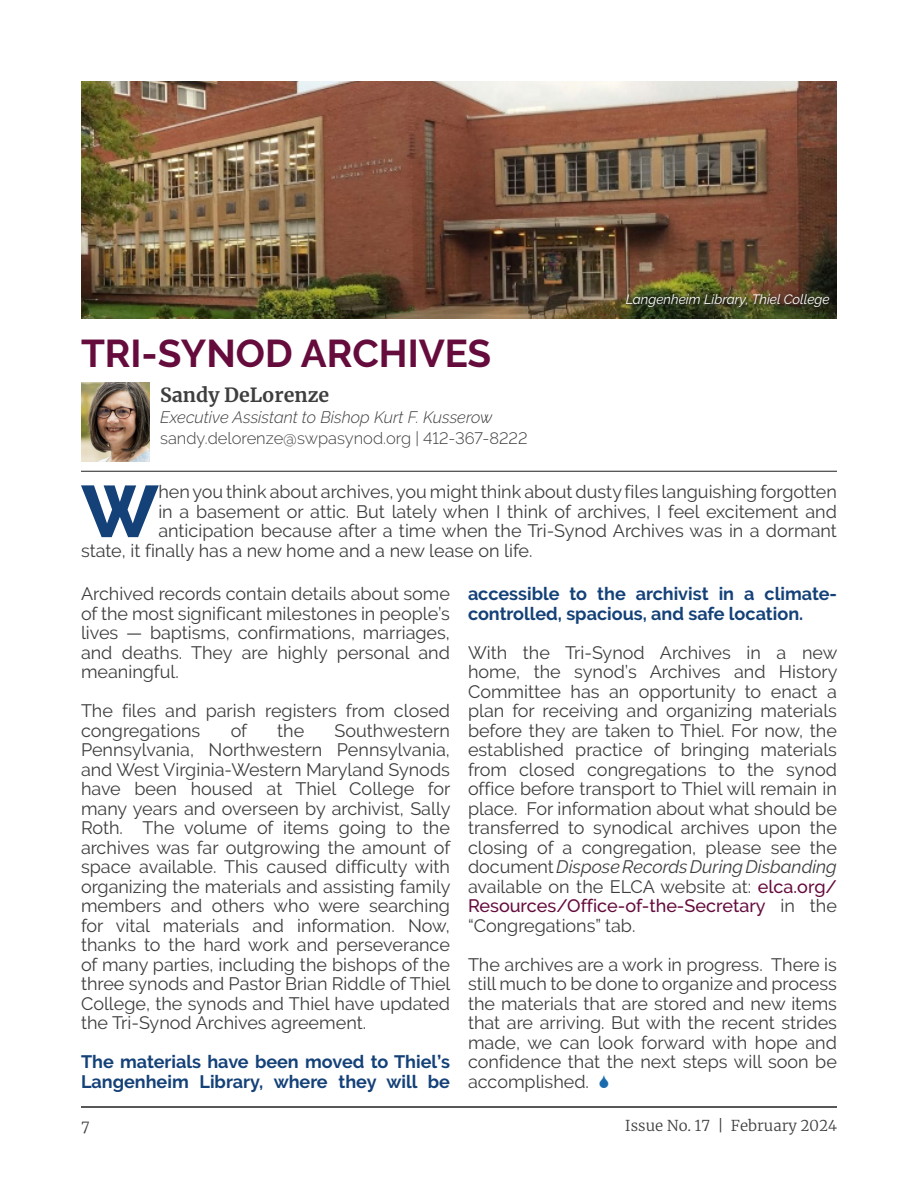
<style>
.page{position:relative;width:918px;height:1188px;background:#fff}
.page>*{position:absolute;margin:0;border:0;box-sizing:border-box;transform-origin:0 0}
.Body_Copy{font:800 72.9px "Raleway";color:#144178}
.Paragraph_Style_1{font:700 38.7px "Raleway";color:#650c3d}
.Body_Copy-2{font:700 19.5px "Merriweather";color:#3e3e3f}
.Body_Copy-3{font:18px/19.5px "Raleway";color:#3e3e3f;text-align:justify}
.Body_Copy-4{font:700 18px/19.5px "Raleway";color:#144178}
.Body_Copy-5{font:300 16.5px "Raleway";color:#3e3e3f}
.Body_Copy-6{font:italic 300 16.5px "Raleway";color:#3e3e3f}
.t1{font:300 15px "Merriweather";color:#3e3e3f}
.Body_Copy-7{font:italic 13.5px "Raleway";color:#fff}
.s1{font-style:italic}
.s2{font-weight:500;color:#650c3d}
</style>
<div class="page">
<hr style="left:81px;top:1106px;width:756px;height:2px;background:#231f20">
<img style="left:81px;top:383px;width:68px;height:78px">
<img style="left:81px;top:81px;width:756px;height:238px">
<hr style="left:81px;top:471px;width:756px;height:1px;background:#231f20">
<svg style="left:625px;top:293px;width:209px;height:18px;background:#3c3d1f"></svg>
<p class="Paragraph_Style_1" style="left:81px;top:331px;width:412px">TRI-SYNOD ARCHIVES</p>
<p class="Body_Copy-2" style="left:160px;top:381px;width:171px">Sandy DeLorenze</p>
<p class="Body_Copy-6" style="left:160px;top:408px;width:334px">Executive Assistant to Bishop Kurt F. Kusserow</p>
<p class="Body_Copy-5" style="left:160px;top:429px;width:369px">sandy.delorenze@swpasynod.org | 412-367-8222</p>
<p class="Body_Copy-7" style="left:626px;top:292px;width:205px">Langenheim Library, Thiel College</p>
<p class="Body_Copy" style="left:81px;top:470px;width:78px">W</p>
<p class="Body_Copy-3" style="left:158px;top:482px;width:680px">hen you think about archives, you might think about dusty files languishing forgotten</p>
<p class="Body_Copy-3" style="left:158px;top:502px;width:680px">in a basement or attic. But lately when I think of archives, I feel excitement and</p>
<p class="Body_Copy-3" style="left:158px;top:521px;width:680px">anticipation because after a time when the Tri-Synod Archives was in a dormant</p>
<p class="Body_Copy-3" style="left:81px;top:541px;width:453px">state, it finally has a new home and a new lease on life.</p>
<p class="Body_Copy-3" style="left:81px;top:584px;width:371px">Archived records contain details about some of the most significant milestones in people’s lives — baptisms, confirmations, marriages, and deaths. They are highly personal and meaningful.</p>
<p class="Body_Copy-3" style="left:81px;top:701px;width:371px">The files and parish registers from closed congregations</p>
<p class="Body_Copy-4" style="left:468px;top:584px;width:371px">accessible to the archivist in a climate&shy;controlled, spacious, and safe location.</p>
<p class="Body_Copy-3" style="left:468px;top:642px;width:371px">With the Tri-Synod Archives in a new home, the synod’s Archives and History Committee has an opportunity to enact a plan for receiving and organizing materials before they are taken to Thiel. For now, the established practice of bringing materials from closed congregations to the synod office before transport to Thiel will remain in place. For information about what should be transferred to synodical archives upon the closing of a congregation, please see the document <span class="s1">Dispose Records During Disbanding </span>available on the ELCA website at: <span class="s2">elca.org/ Resources/Office-of-the-Secretary</span> in the “Congregations” tab.</p>
<p class="Body_Copy-3" style="left:468px;top:954px;width:370px">The archives are a work in progress. There is still much to be done to organize and process the materials that are stored and new items that are arriving. But with the recent strides made, we can look forward with hope and confidence that the next steps will soon be accomplished.</p>
<p class="Body_Copy-3" style="left:231px;top:720px;width:18px">of</p>
<p class="Body_Copy-3" style="left:277px;top:720px;width:29px">the</p>
<p class="Body_Copy-3" style="left:81px;top:720px;width:371px;text-indent:254px">Southwestern Pennsylvania, Northwestern Pennsylvania, and West Virginia-Western Maryland Synods have been housed at Thiel College for many years and overseen by archivist, Sally Roth. The volume of items going to the archives was far outgrowing the amount of space available. This caused difficulty with organizing the materials and assisting family members and others who were searching for vital materials and information. Now, thanks to the hard work and perseverance of many parties, including the bishops of the three synods and Pastor Brian Riddle of Thiel College, the synods and Thiel have updated the Tri-Synod Archives agreement.</p>
<p class="Body_Copy-4" style="left:81px;top:1052px;width:371px">The materials have been moved to Thiel’s<br>Langenheim Library, where they will be</p>
<p class="t1" style="left:81px;top:1115px;width:10px">7</p>
<p class="t1" style="left:625px;top:1115px;width:214px">Issue No. 17 | February 2024</p>
</div>
